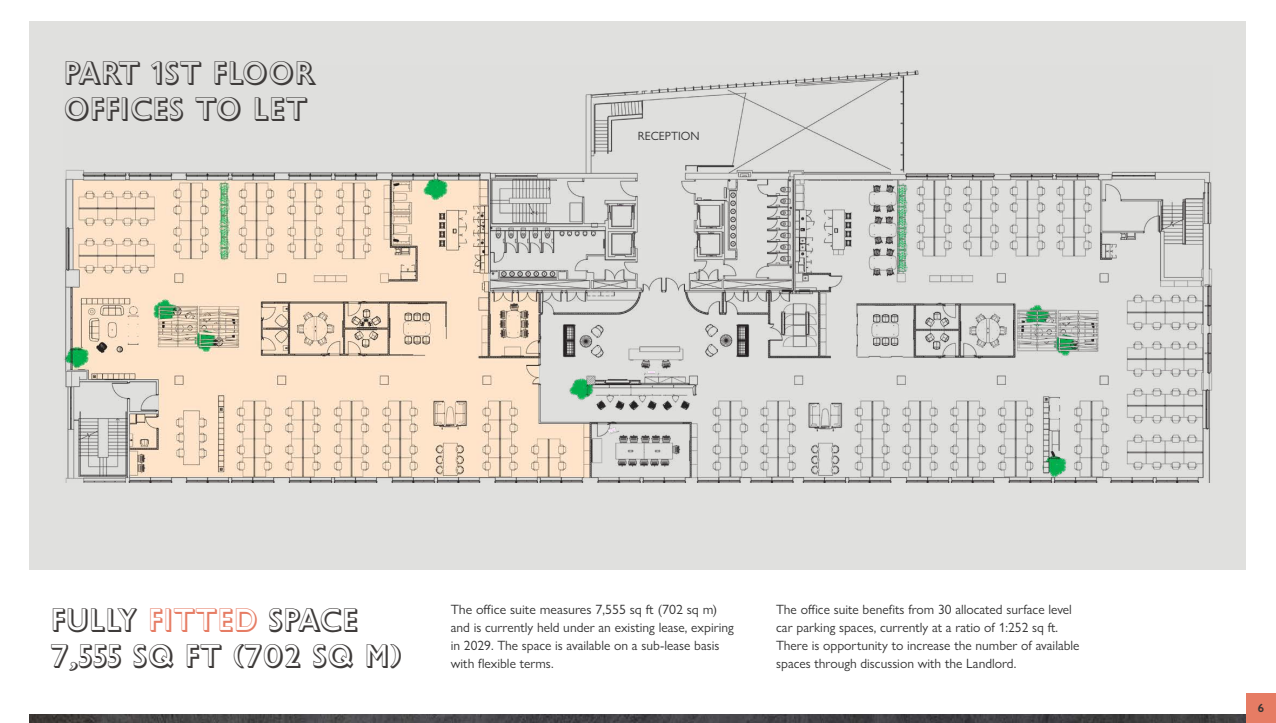
<style>
.page{position:relative;width:1276px;height:723px;background:#fff}
.page>*{position:absolute;margin:0;border:0;box-sizing:border-box;transform-origin:0 0}
.t1{font:31.5px/36px "Gill Sans Nova Shadowed Outln";color:#3e3b3a}
.t2{font:13.5px/18px "Gill Sans Nova";color:#333}
.t3{font:12px "Gill Sans Nova";color:#333}
.t4{font:600 12px "Gill Sans Nova";color:#333}
.s1{color:#e67c64}
</style>
<div class="page">
<div style="left:30px;top:21px;width:1216px;height:549px;background:#e0e0de"></div>
<img style="left:64px;top:70px;width:1148px;height:412px">
<img style="left:30px;top:714px;width:1216px;height:9px">
<div style="left:1246px;top:693px;width:30px;height:30px;background:#e67c64"></div>
<h1 class="t1" style="left:64px;top:53px;width:253px">PART 1ST FLOOR<br>OFFICES TO LET</h1>
<p class="t3" style="left:638px;top:129px;width:63px">RECEPTION</p>
<h1 class="t1" style="left:51px;top:600px;width:352px">FULLY <span class="s1">FITTED</span> SPACE<br>7,555 SQ FT (702 SQ M)</h1>
<p class="t2" style="left:451px;top:600px;width:284px">The office suite measures 7,555 sq ft (702 sq m) and is currently held under an existing lease, expiring in 2029. The space is available on a sub-lease basis with flexible terms.</p>
<p class="t2" style="left:776px;top:600px;width:305px">The office suite benefits from 30 allocated surface level car parking spaces, currently at a ratio of 1:252 sq ft.<br>There is opportunity to increase the number of available spaces through discussion with the Landlord.</p>
<p class="t4" style="left:1258px;top:701px;width:8px">6</p>
</div>
